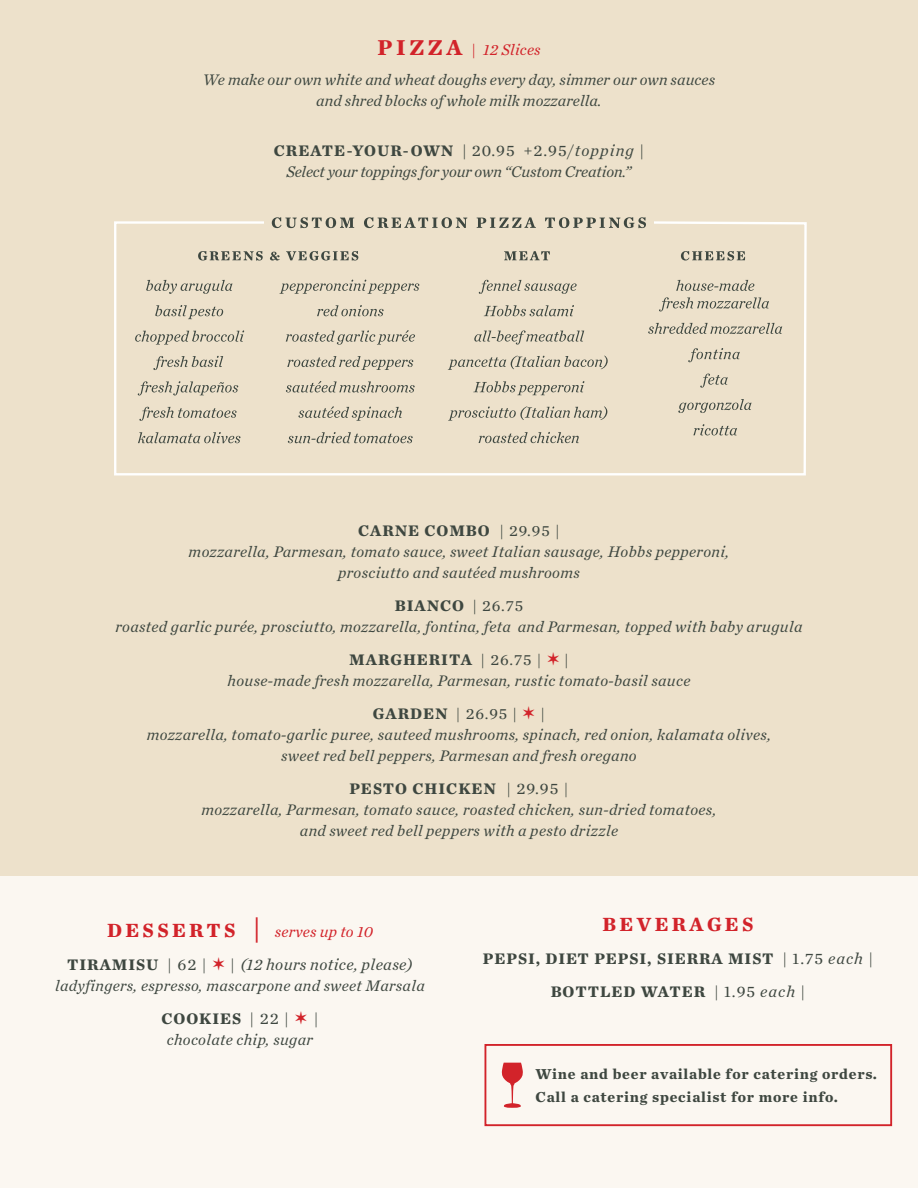
<style>
.page{position:relative;width:918px;height:1188px;background:#fff}
.page>*{position:absolute;margin:0;border:0;box-sizing:border-box;transform-origin:0 0}
.t1{font:700 19.95px "Chronicle Text G1";letter-spacing:.17em;color:#d2232a}
.t2{font:italic 16.5px "Chronicle Text G1";letter-spacing:.02em;color:#3e4740}
.t3{font:italic 15.9px/21px "Chronicle Text G1";letter-spacing:.02em;color:#3e4740;text-align:center}
.t4{font:italic 15.9px/21px "Chronicle Text G1";letter-spacing:-.01em;color:#3e4740;text-align:center}
.t5{font:700 15.9px/33px "Chronicle Text G1";letter-spacing:.06em;color:#3e4740;text-align:center}
.t6{font:italic 15.9px "Chronicle Text G1";letter-spacing:.01em;color:#d2232a}
.t7{font:700 15px/22.5px "Chronicle Text G1";letter-spacing:.05em;color:#3e4740}
.s1{font-weight:700;font-style:normal;font-size:22.5px;color:#d2232a}
.s2{color:#d2232a}
.s3{font-weight:700;font-style:normal}
.s4{font-style:normal;font-size:16.5px}
.s5{font-size:16.5px}
.s6{font-family:"Chronicle Text G1 Roman SC";font-style:normal;font-size:16.5px}
.s7{font-style:normal}
.s8{font-weight:700;font-style:normal;font-size:19.95px}
.s9{font-family:"Chronicle Text G1 Semi";font-style:normal;font-size:27.9px}
.s10{font-weight:700;font-style:normal;font-size:15.9px}
.s11{font-weight:400;font-size:16.5px}
.s12{font-weight:400;font-style:italic;font-size:16.5px}
</style>
<div class="page">
<div style="left:0;top:398px;width:918px;height:790px;background:#fbf7f1"></div>
<div style="left:0;top:0;width:918px;height:876px;background:#ede1cb"></div>
<svg style="left:114px;top:221px;width:693px;height:255px"></svg>
<svg style="left:138px;top:432px;width:103px;height:11px"></svg>
<svg style="left:139px;top:407px;width:98px;height:14px"></svg>
<svg style="left:138px;top:381px;width:100px;height:14px"></svg>
<svg style="left:153px;top:356px;width:70px;height:14px"></svg>
<svg style="left:135px;top:330px;width:109px;height:15px"></svg>
<svg style="left:155px;top:305px;width:68px;height:14px"></svg>
<svg style="left:146px;top:280px;width:87px;height:14px"></svg>
<svg style="left:288px;top:432px;width:125px;height:11px"></svg>
<svg style="left:298px;top:406px;width:104px;height:15px"></svg>
<svg style="left:286px;top:381px;width:129px;height:11px"></svg>
<svg style="left:287px;top:356px;width:126px;height:14px"></svg>
<svg style="left:286px;top:330px;width:129px;height:15px"></svg>
<svg style="left:317px;top:305px;width:67px;height:11px"></svg>
<svg style="left:279px;top:280px;width:140px;height:14px"></svg>
<svg style="left:198px;top:251px;width:160px;height:10px"></svg>
<svg style="left:479px;top:432px;width:100px;height:11px"></svg>
<svg style="left:448px;top:406px;width:159px;height:15px"></svg>
<svg style="left:473px;top:381px;width:111px;height:14px"></svg>
<svg style="left:448px;top:356px;width:160px;height:14px"></svg>
<svg style="left:474px;top:330px;width:110px;height:15px"></svg>
<svg style="left:484px;top:305px;width:90px;height:11px"></svg>
<svg style="left:479px;top:280px;width:98px;height:14px"></svg>
<svg style="left:504px;top:251px;width:46px;height:9px"></svg>
<svg style="left:693px;top:424px;width:44px;height:11px"></svg>
<svg style="left:678px;top:399px;width:74px;height:14px"></svg>
<svg style="left:700px;top:374px;width:28px;height:14px"></svg>
<svg style="left:688px;top:348px;width:52px;height:14px"></svg>
<svg style="left:648px;top:323px;width:134px;height:11px"></svg>
<svg style="left:659px;top:297px;width:110px;height:14px"></svg>
<svg style="left:676px;top:280px;width:78px;height:11px"></svg>
<svg style="left:681px;top:251px;width:64px;height:10px"></svg>
<svg style="left:272px;top:217px;width:374px;height:11px"></svg>
<div style="left:485px;top:1044px;width:407px;height:82px;border:2px solid #d2232a"></div>
<svg style="left:502px;top:1063px;width:21px;height:45px"></svg>
<p class="t3" style="left:203px;top:35px;width:514px;line-height:30px"><span class="s1">P I ZZ A</span> <span class="s2">| 12 Slices<br></span>We make our own white and wheat doughs every day, simmer our own sauces</p>
<p class="t3" style="left:316px;top:90px;width:287px">and shred blocks of whole milk mozzarella.</p>
<p class="t4" style="left:274px;top:140px;width:372px"><span class="s3">CREATE-YOUR-OWN</span> <span class="s4">| 20.95 +2.95/</span><span class="s5">topping</span> <span class="s6">|<br></span>Select your toppings for your own “Custom Creation.”</p>
<p class="t3" style="left:189px;top:520px;width:542px"><span class="s3">CARNE COMBO</span> <span class="s7">| 29.95 |<br></span>mozzarella, Parmesan, tomato sauce, sweet Italian sausage, Hobbs pepperoni, prosciutto and sautéed mushrooms</p>
<p class="t3" style="left:115px;top:595px;width:689px"><span class="s3">BIANCO</span> <span class="s7">| 26.75<br></span>roasted garlic purée, prosciutto, mozzarella, fontina, feta and Parmesan, topped with baby arugula</p>
<p class="t3" style="left:228px;top:649px;width:464px"><span class="s3">MARGHERITA</span> <span class="s7">| 26.75 |</span> <span class="s2">✶</span> <span class="s7">|<br></span>house-made fresh mozzarella, Parmesan, rustic tomato-basil sauce</p>
<p class="t3" style="left:147px;top:703px;width:626px"><span class="s3">GARDEN</span> <span class="s7">| 26.95 |</span> <span class="s2">✶</span> <span class="s7">|<br></span>mozzarella, tomato-garlic puree, sauteed mushrooms, spinach, red onion, kalamata olives, sweet red bell peppers, Parmesan and fresh oregano</p>
<p class="t3" style="left:201px;top:778px;width:517px"><span class="s3">PESTO CHICKEN</span> <span class="s7">|</span> <span class="s4">29.95</span> <span class="s7">|<br></span>mozzarella, Parmesan, tomato sauce, roasted chicken, sun-dried tomatoes, and sweet red bell peppers with a pesto drizzle</p>
<p class="t6" style="left:107px;top:922px;width:267px"><span class="s8">D E S S E RT S</span> <span class="s9">|</span> serves up to 10</p>
<p class="t2" style="left:67px;top:954px;width:347px"><span class="s10">TIRAMISU</span> <span class="s7">| 62 |</span> <span class="s2">✶</span> <span class="s7">|</span> (12 hours notice, please)</p>
<p class="t3" style="left:55px;top:969px;width:371px;line-height:33px">ladyfingers, espresso, mascarpone and sweet Marsala<br><span class="s3">COOKIES</span> <span class="s4">| 22 |</span> <span class="s2">✶</span> <span class="s4">|</span></p>
<p class="t3" style="left:167px;top:1029px;width:148px">chocolate chip, sugar</p>
<p class="t1" style="left:602px;top:912px;width:153px">BEVERAGES</p>
<p class="t5" style="left:483px;top:942px;width:392px">PEPSI, DIET PEPSI, SIERRA MIST <span class="s11">| 1.75</span> <span class="s12">each</span> <span class="s11">|<br></span>BOTTLED WATER <span class="s11">| 1.95</span> <span class="s12">each</span> <span class="s11">|</span></p>
<p class="t7" style="left:536px;top:1063px;width:343px">Wine and beer available for catering orders.<br>Call a catering specialist for more info.</p>
</div>
